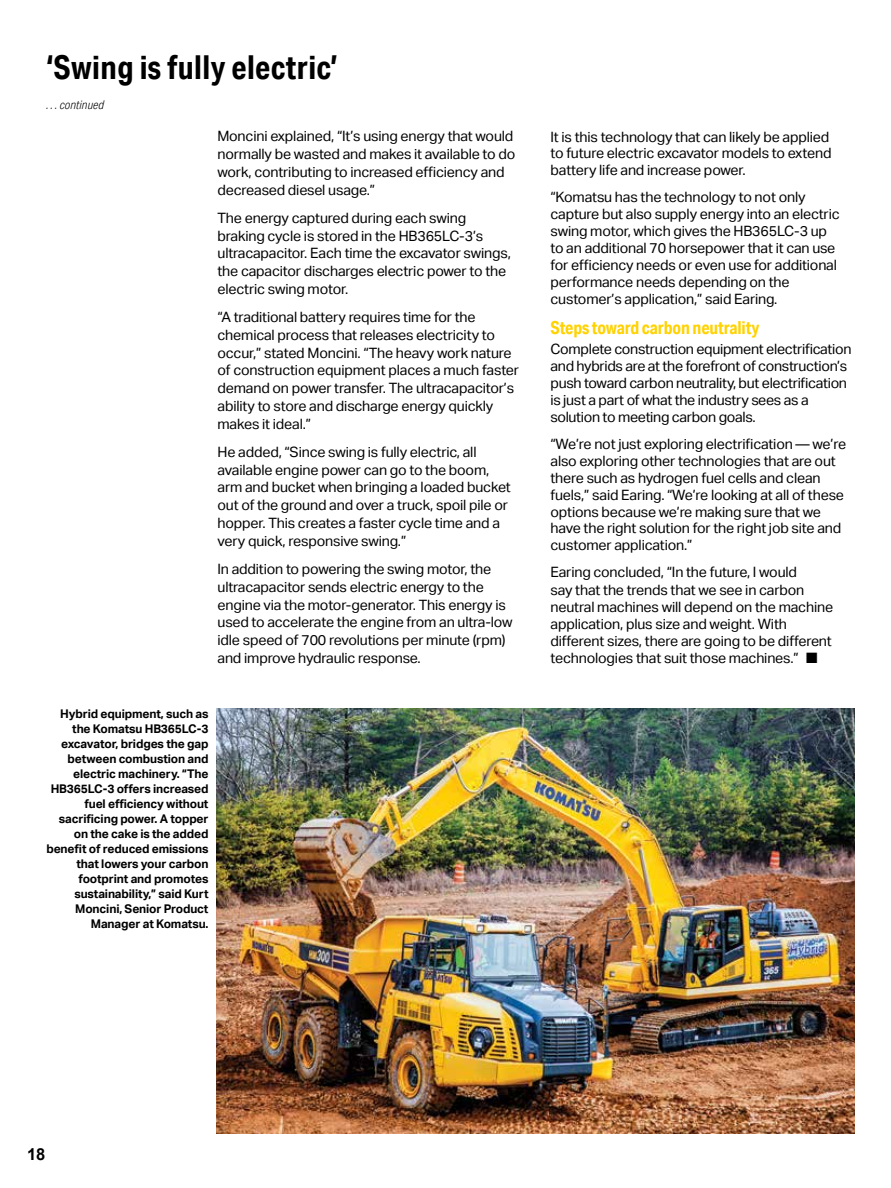
<style>
.page{position:relative;width:891px;height:1188px;background:#fff}
.page>*{position:absolute;margin:0;border:0;box-sizing:border-box;transform-origin:0 0}
.t1{font:700 33px "Aktiv Grotesk Cd";letter-spacing:.01em;color:#000}
.t2{font:700 18px "Aktiv Grotesk Cd";letter-spacing:-.01em;color:#ffd200}
.t3{font:700 16.5px "Arial";color:#000}
.t4{font:14.25px/17.9px "Aktiv Grotesk";letter-spacing:-.01em;color:#000}
.t5{font:700 12px/15px "Aktiv Grotesk";letter-spacing:-.01em;color:#000;text-align:right}
.t6{font:italic 300 12px "Aktiv Grotesk Cd";color:#000}
</style>
<div class="page">
<img style="left:216px;top:708px;width:639px;height:426px">
<h1 class="t1" style="left:46px;top:47px;width:293px">‘Swing is fully electric’</h1>
<p class="t6" style="left:46px;top:98px;width:59px">. . . continued</p>
<p class="t4" style="left:218px;top:128px;width:299px">Moncini explained, “It’s using energy that would normally be wasted and makes it available to do work, contributing to increased efficiency and decreased diesel usage.”</p>
<p class="t4" style="left:218px;top:209px;width:295px">The energy captured during each swing braking cycle is stored in the HB365LC-3’s ultracapacitor. Each time the excavator swings, the capacitor discharges electric power to the electric swing motor.</p>
<p class="t4" style="left:218px;top:308px;width:303px">“A traditional battery requires time for the chemical process that releases electricity to occur,” stated Moncini. “The heavy work nature of construction equipment places a much faster demand on power transfer. The ultracapacitor’s ability to store and discharge energy quickly makes it ideal.”</p>
<p class="t4" style="left:218px;top:443px;width:295px">He added, “Since swing is fully electric, all available engine power can go to the boom, arm and bucket when bringing a loaded bucket out of the ground and over a truck, spoil pile or hopper. This creates a faster cycle time and a very quick, responsive swing.”</p>
<p class="t4" style="left:218px;top:560px;width:297px">In addition to powering the swing motor, the ultracapacitor sends electric energy to the engine via the motor-generator. This energy is used to accelerate the engine from an ultra-low idle speed of 700 revolutions per minute (rpm) and improve hydraulic response.</p>
<p class="t5" style="left:47px;top:706px;width:164px">Hybrid equipment, such as the Komatsu HB365LC-3 excavator, bridges the gap between combustion and electric machinery. “The<br>HB365LC-3 offers increased fuel efficiency without sacrificing power. A topper on the cake is the added benefit of reduced emissions that lowers your carbon footprint and promotes sustainability,” said Kurt<br>Moncini, Senior Product<br>Manager at Komatsu.</p>
<p class="t4" style="left:550px;top:128px;width:283px;line-height:17px">It is this technology that can likely be applied to future electric excavator models to extend battery life and increase power.</p>
<p class="t4" style="left:550px;top:189px;width:291px;line-height:17px">“Komatsu has the technology to not only capture but also supply energy into an electric swing motor, which gives the HB365LC-3 up to an additional 70 horsepower that it can use for efficiency needs or even use for additional performance needs depending on the customer’s application,” said Earing.</p>
<p class="t2" style="left:550px;top:317px;width:211px">Steps toward carbon neutrality</p>
<p class="t4" style="left:550px;top:341px;width:302px;line-height:17px">Complete construction equipment electrification and hybrids are at the forefront of construction’s push toward carbon neutrality, but electrification is just a part of what the industry sees as a solution to meeting carbon goals.</p>
<p class="t4" style="left:550px;top:435px;width:297px;line-height:17px">“We’re not just exploring electrification — we’re also exploring other technologies that are out there such as hydrogen fuel cells and clean fuels,” said Earing. “We’re looking at all of these options because we’re making sure that we have the right solution for the right job site and customer application.”</p>
<p class="t4" style="left:550px;top:564px;width:284px;line-height:17.1px">Earing concluded, “In the future, I would<br>say that the trends that we see in carbon neutral machines will depend on the machine application, plus size and weight. With different sizes, there are going to be different technologies that suit those machines.” ■</p>
<p class="t3" style="left:27px;top:1144px;width:20px">18</p>
</div>
